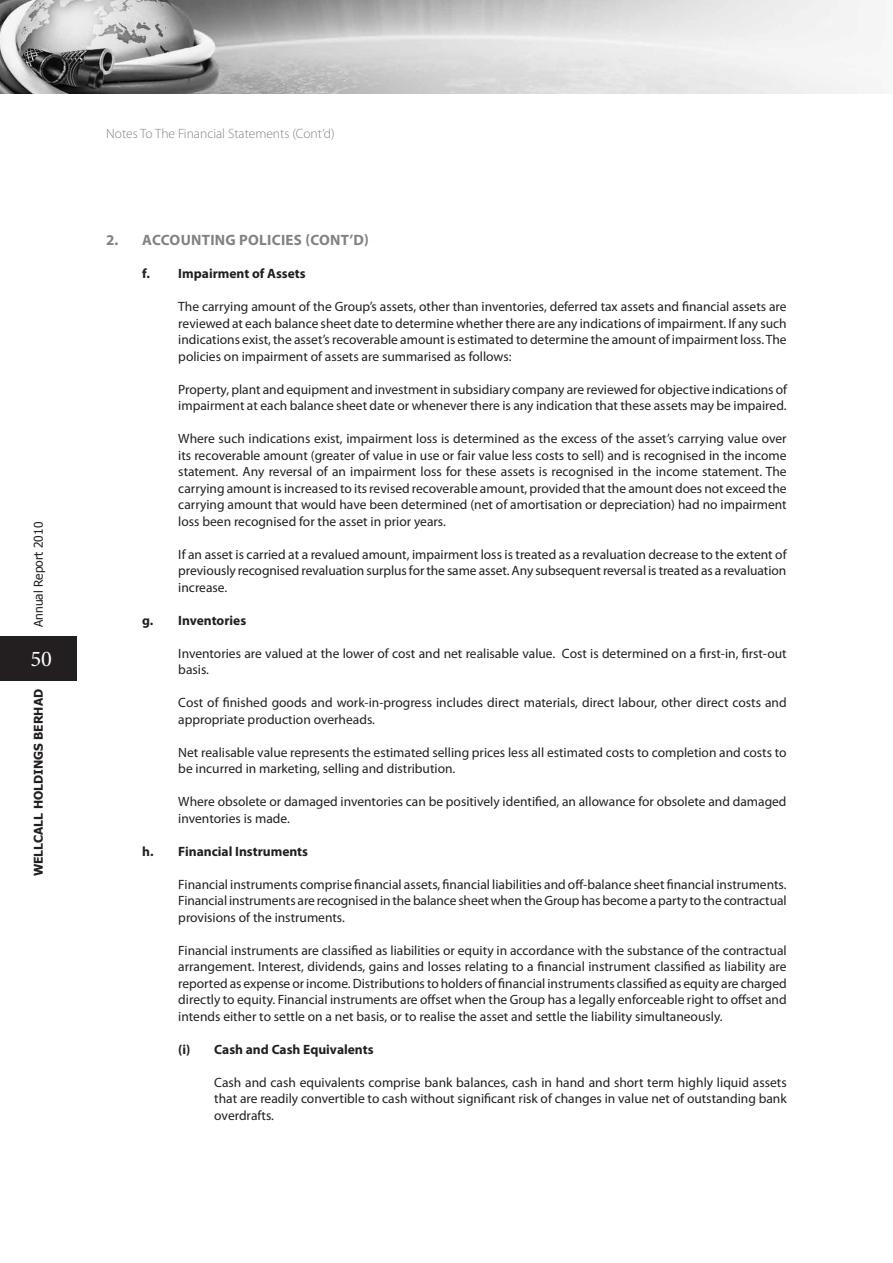
<style>
.page{position:relative;width:893px;height:1263px;background:#fff}
.page>*{position:absolute;margin:0;border:0;box-sizing:border-box;transform-origin:0 0}
.t1{font:22.5px "Minion Pro";color:#fff}
.t2{font:700 15px "Myriad Pro";letter-spacing:.02em;color:#808285}
.t3{font:13.5px/16.5px "Myriad Pro";color:#231f20;text-align:justify}
.t4{font:700 13.5px "Myriad Pro";color:#231f20}
.t5{font:300 13.5px "Myriad Pro";color:#808285}
.t6{font:700 12px "Tahoma";color:#231f20}
.t7{font:12px "Tahoma";color:#231f20}
</style>
<div class="page">
<div style="left:0;top:636px;width:77px;height:45px;background:#231f20"></div>
<img style="left:0;top:0;width:861px;height:94px">
<p class="t7" style="left:30px;top:627px;width:107px;rotate:-90deg">Annual Report 2010</p>
<h1 class="t1" style="left:30px;top:644px;width:23px">50</h1>
<p class="t6" style="left:30px;top:876px;width:189px;rotate:-90deg">WELLCALL HOLDINGS BERHAD</p>
<p class="t5" style="left:106px;top:125px;width:230px">Notes To The Financial Statements (Cont’d)</p>
<p class="t2" style="left:106px;top:230px;width:264px">2. ACCOUNTING POLICIES (CONT’D)</p>
<p class="t4" style="left:142px;top:265px;width:165px">f. Impairment of Assets</p>
<p class="t3" style="left:178px;top:298px;width:610px">The carrying amount of the Group’s assets, other than inventories, deferred tax assets and financial assets are reviewed at each balance sheet date to determine whether there are any indications of impairment. If any such indications exist, the asset’s recoverable amount is estimated to determine the amount of impairment loss. The policies on impairment of assets are summarised as follows:</p>
<p class="t3" style="left:178px;top:381px;width:610px">Property, plant and equipment and investment in subsidiary company are reviewed for objective indications of impairment at each balance sheet date or whenever there is any indication that these assets may be impaired.</p>
<p class="t3" style="left:178px;top:430px;width:610px">Where such indications exist, impairment loss is determined as the excess of the asset’s carrying value over its recoverable amount (greater of value in use or fair value less costs to sell) and is recognised in the income statement. Any reversal of an impairment loss for these assets is recognised in the income statement. The carrying amount is increased to its revised recoverable amount, provided that the amount does not exceed the carrying amount that would have been determined (net of amortisation or depreciation) had no impairment loss been recognised for the asset in prior years.</p>
<p class="t3" style="left:178px;top:546px;width:610px">If an asset is carried at a revalued amount, impairment loss is treated as a revaluation decrease to the extent of previously recognised revaluation surplus for the same asset. Any subsequent reversal is treated as a revaluation increase.</p>
<p class="t4" style="left:142px;top:611px;width:105px">g. Inventories</p>
<p class="t3" style="left:178px;top:645px;width:610px">Inventories are valued at the lower of cost and net realisable value. Cost is determined on a first-in, first-out basis.</p>
<p class="t3" style="left:178px;top:694px;width:610px">Cost of finished goods and work-in-progress includes direct materials, direct labour, other direct costs and appropriate production overheads.</p>
<p class="t3" style="left:178px;top:744px;width:610px">Net realisable value represents the estimated selling prices less all estimated costs to completion and costs to be incurred in marketing, selling and distribution.</p>
<p class="t3" style="left:178px;top:793px;width:610px">Where obsolete or damaged inventories can be positively identified, an allowance for obsolete and damaged inventories is made.</p>
<p class="t4" style="left:142px;top:842px;width:167px">h. Financial Instruments</p>
<p class="t3" style="left:178px;top:876px;width:610px">Financial instruments comprise financial assets, financial liabilities and off-balance sheet financial instruments.<br>Financial instruments are recognised in the balance sheet when the Group has become a party to the contractual provisions of the instruments.</p>
<p class="t3" style="left:178px;top:941px;width:610px">Financial instruments are classified as liabilities or equity in accordance with the substance of the contractual arrangement. Interest, dividends, gains and losses relating to a financial instrument classified as liability are reported as expense or income. Distributions to holders of financial instruments classified as equity are charged directly to equity. Financial instruments are offset when the Group has a legally enforceable right to offset and intends either to settle on a net basis, or to realise the asset and settle the liability simultaneously.</p>
<p class="t4" style="left:178px;top:1040px;width:197px">(i) Cash and Cash Equivalents</p>
<p class="t3" style="left:214px;top:1073px;width:574px">Cash and cash equivalents comprise bank balances, cash in hand and short term highly liquid assets that are readily convertible to cash without significant risk of changes in value net of outstanding bank overdrafts.</p>
</div>
